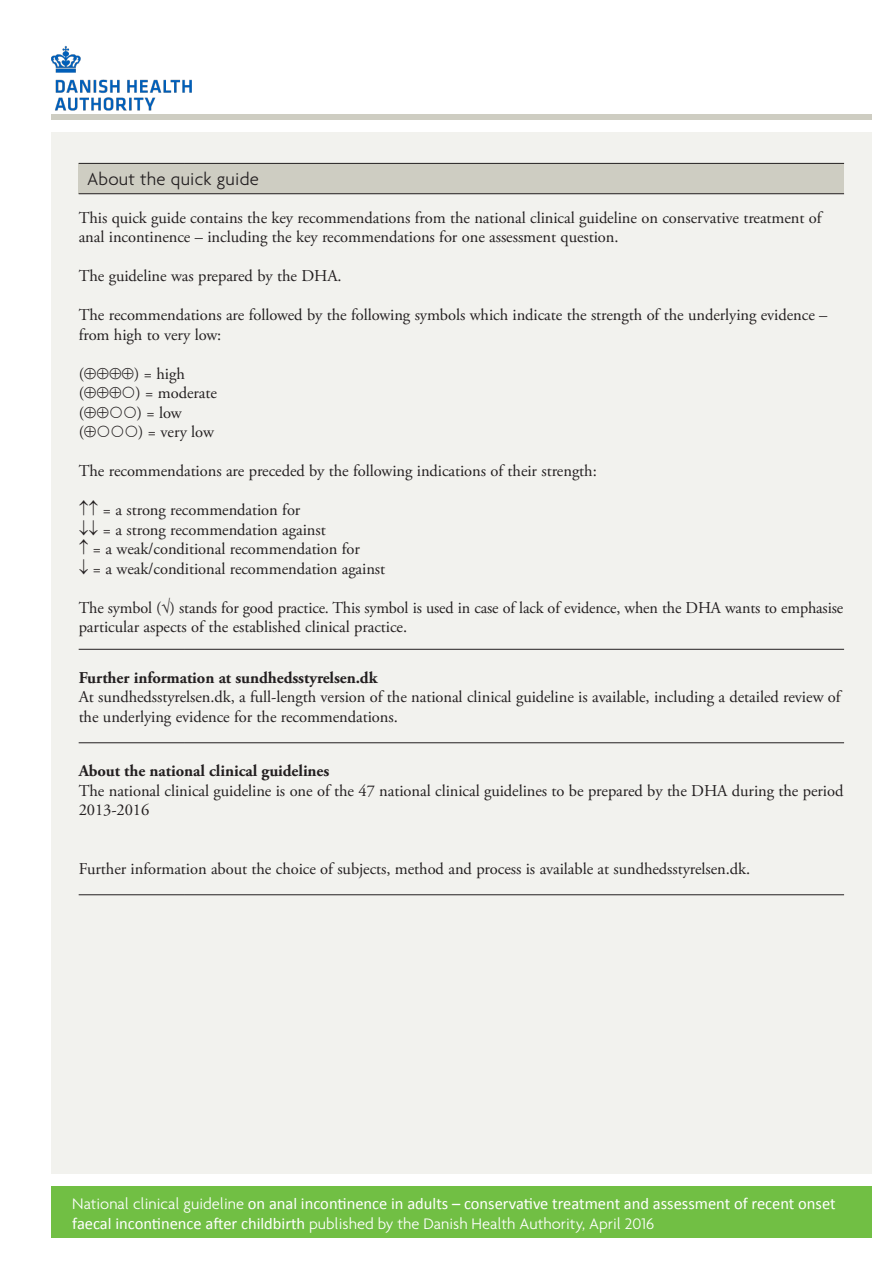
<style>
.page{position:relative;width:893px;height:1263px;background:#fff}
.page>*{position:absolute;margin:0;border:0;box-sizing:border-box;transform-origin:0 0}
.Mellem{font:300 18.75px "Agenda";letter-spacing:.01em;color:#231f20}
.Brødtxt{font:16.5px/19.5px "Adobe Garamond Pro";letter-spacing:-.005em;color:#231f20}
.t1{font:16.5px "Calibri";color:#fff}
.t2{font:300 16.5px "Agenda";color:#fff}
.Brødtekst_fed{font:700 16.5px "Adobe Garamond Pro";letter-spacing:-.005em;color:#231f20}
.s1{font-family:"Agenda";font-weight:300}
.s2{font-family:"Calibri";font-weight:400}
</style>
<div class="page">
<div style="left:51px;top:132px;width:821px;height:1042px;background:#f2f2ee"></div>
<div style="left:51px;top:114px;width:821px;height:5px;background:#cecdc2"></div>
<div style="left:51px;top:1186px;width:821px;height:51px;background:#71bf44"></div>
<img style="left:51px;top:46px;width:141px;height:65px">
<div style="left:79px;top:163px;width:765px;height:31px;background:#cecdc2"></div>
<hr style="left:79px;top:649px;width:106px;height:1px;background:#231f20">
<hr style="left:185px;top:649px;width:659px;height:1px;background:#231f20">
<hr style="left:79px;top:742px;width:106px;height:1px;background:#231f20">
<hr style="left:185px;top:742px;width:659px;height:1px;background:#231f20">
<hr style="left:79px;top:894px;width:106px;height:1px;background:#231f20">
<hr style="left:185px;top:894px;width:659px;height:1px;background:#231f20">
<hr style="left:79px;top:163px;width:106px;height:1px;background:#231f20">
<hr style="left:185px;top:163px;width:659px;height:1px;background:#231f20">
<hr style="left:79px;top:193px;width:106px;height:1px;background:#231f20">
<hr style="left:185px;top:193px;width:659px;height:1px;background:#231f20">
<p class="Mellem" style="left:87px;top:168px;width:173px">About the quick guide</p>
<p class="Brødtxt" style="left:79px;top:208px;width:744px">This quick guide contains the key recommendations from the national clinical guideline on conservative treatment of anal incontinence – including the key recommendations for one assessment question.</p>
<p class="Brødtxt" style="left:79px;top:267px;width:265px">The guideline was prepared by the DHA.</p>
<p class="Brødtxt" style="left:79px;top:306px;width:750px">The recommendations are followed by the following symbols which indicate the strength of the underlying evidence – from high to very low:</p>
<p class="Brødtxt" style="left:79px;top:364px;width:108px">(⊕⊕⊕⊕) = high</p>
<p class="Brødtxt" style="left:79px;top:384px;width:140px">(⊕⊕⊕ ) = moderate</p>
<p class="Brødtxt" style="left:79px;top:403px;width:32px">(⊕⊕</p>
<p class="Brødtxt" style="left:137px;top:403px;width:46px">) = low</p>
<p class="Brødtxt" style="left:79px;top:423px;width:19px">(⊕</p>
<p class="Brødtxt" style="left:138px;top:423px;width:77px">) = very low</p>
<p class="Brødtxt" style="left:79px;top:462px;width:520px">The recommendations are preceded by the following indications of their strength:</p>
<p class="Brødtxt" style="left:79px;top:501px;width:223px">↑↑ = a strong recommendation for</p>
<p class="Brødtxt" style="left:79px;top:520px;width:249px">↓↓ = a strong recommendation against</p>
<p class="Brødtxt" style="left:79px;top:540px;width:283px">↑ = a weak/conditional recommendation for</p>
<p class="Brødtxt" style="left:79px;top:559px;width:308px">↓ = a weak/conditional recommendation against</p>
<p class="Brødtxt" style="left:79px;top:598px;width:766px">The symbol (√) stands for good practice. This symbol is used in case of lack of evidence, when the DHA wants to emphasise particular aspects of the established clinical practice.</p>
<p class="Brødtekst_fed" style="left:79px;top:668px;width:300px">Further information at sundhedsstyrelsen.dk</p>
<p class="Brødtxt" style="left:79px;top:688px;width:763px">At sundhedsstyrelsen.dk, a full-length version of the national clinical guideline is available, including a detailed review of the underlying evidence for the recommendations.</p>
<p class="Brødtekst_fed" style="left:79px;top:761px;width:252px">About the national clinical guidelines</p>
<p class="Brødtxt" style="left:79px;top:781px;width:766px">The national clinical guideline is one of the 47 national clinical guidelines to be prepared by the DHA during the period<br>2013-2016</p>
<p class="Brødtxt" style="left:79px;top:859px;width:673px">Further information about the choice of subjects, method and process is available at sundhedsstyrelsen.dk.</p>
<p class="t1" style="left:72px;top:1193px;width:765px"><span class="s1">National clinical guideline</span> on anal incontinence in adults – conservative treatment and assessment of recent onset</p>
<p class="t2" style="left:72px;top:1214px;width:584px"><span class="s2">faecal incontinence after childbirth</span> published by the Danish Health Authority, April 2016</p>
</div>
